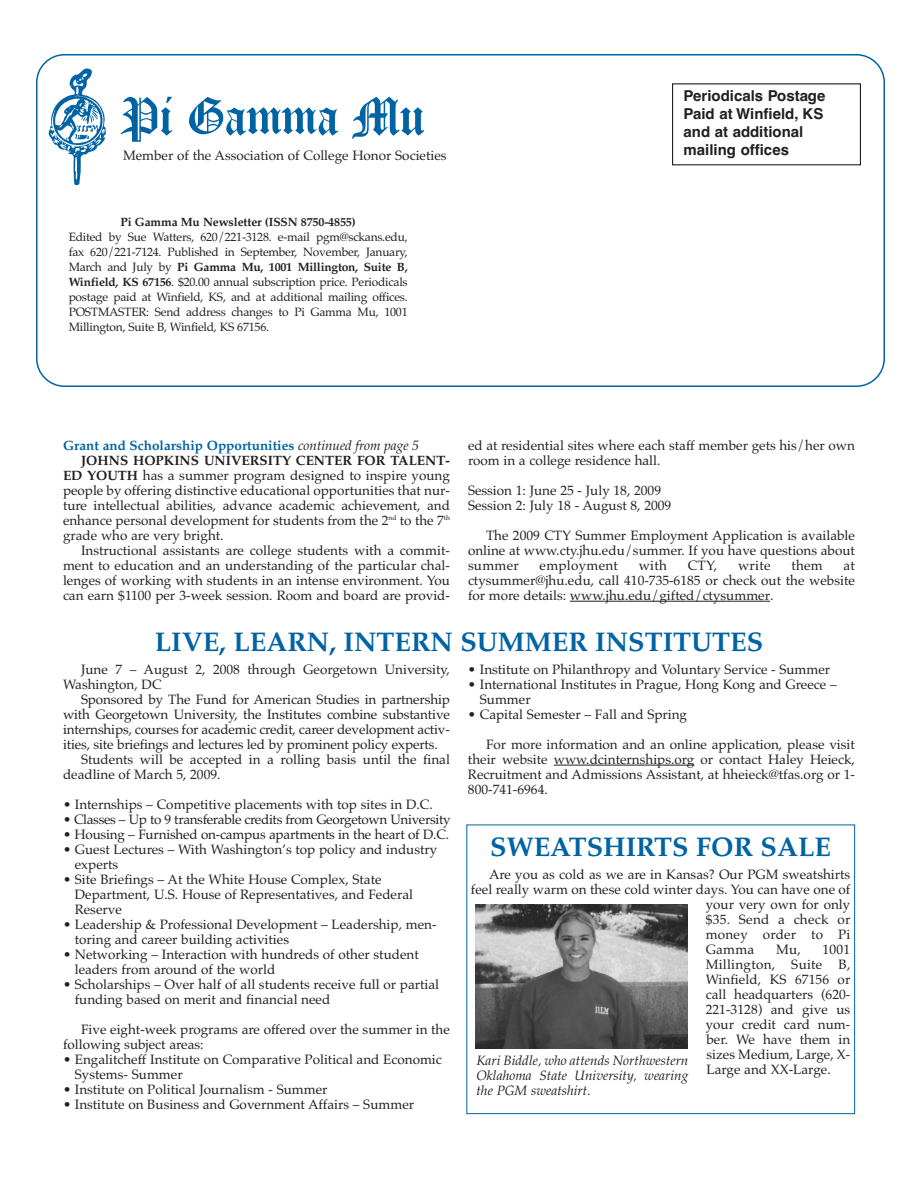
<style>
.page{position:relative;width:918px;height:1188px;background:#fff}
.page>*{position:absolute;margin:0;border:0;box-sizing:border-box;transform-origin:0 0}
.t1{font:700 27px "Palatino";color:#0063a4}
.t2{font:700 15px/18px "Helvetica";color:#231f20}
.t3{font:13.5px/15px "Palatino";color:#231f20}
.t4{font:italic 13.5px/15px "Palatino";color:#231f20;text-align:justify}
.t5{font:13.5px "Palatino";letter-spacing:-.025em;color:#231f20}
.t6{font:700 13.5px "Palatino";color:#0063a4}
.t7{font:13.5px "Palatino";letter-spacing:.02em;color:#231f20}
.t8{font:700 13.5px "Palatino";color:#231f20}
.t9{font:12px/15px "Palatino";letter-spacing:-.02em;color:#231f20;text-align:justify}
.t10{font:700 12px "Palatino";letter-spacing:-.01em;color:#231f20}
.s1{font-weight:700}
.s2{font-weight:400;font-style:italic;color:#231f20}
</style>
<div class="page">
<svg style="left:36px;top:54px;width:849px;height:333px"></svg>
<img style="left:44px;top:67px;width:69px;height:134px">
<div style="left:673px;top:84px;width:187px;height:81px;background:#fff"></div>
<div style="left:672px;top:83px;width:189px;height:82px;border:1px solid #231f20"></div>
<div style="left:67px;top:216px;width:342px;height:144px;background:#fff"></div>
<div style="left:122px;top:146px;width:349px;height:38px;background:#fff"></div>
<svg style="left:120px;top:97px;width:304px;height:45px"></svg>
<hr style="left:570px;top:601px;width:200px;height:1px;background:#231f20">
<hr style="left:554px;top:765px;width:140px;height:1px;background:#231f20">
<div style="left:466px;top:825px;width:389px;height:289px;border:1px solid #0063a4"></div>
<img style="left:476px;top:905px;width:212px;height:144px">
<p class="t3" style="left:123px;top:149px;width:325px">Member of the Association of College Honor Societies</p>
<p class="t10" style="left:121px;top:217px;width:237px">Pi Gamma Mu Newsletter (ISSN 8750-4855)</p>
<p class="t9" style="left:69px;top:231px;width:341px">Edited by Sue Watters, 620/221-3128. e-mail pgm@sckans.edu, fax 620/221-7124. Published in September, November, January, March and July by <span class="s1">Pi Gamma Mu, 1001 Millington, Suite B, Winfield, KS 67156</span>. $20.00 annual subscription price. Periodicals postage paid at Winfield, KS, and at additional mailing offices.<br>POSTMASTER: Send address changes to Pi Gamma Mu, 1001<br>Millington, Suite B, Winfield, KS 67156.</p>
<p class="t2" style="left:684px;top:88px;width:143px">Periodicals Postage<br>Paid at Winfield, KS and at additional mailing offices</p>
<p class="t6" style="left:63px;top:440px;width:358px">Grant and Scholarship Opportunities <span class="s2">continued from page 5</span></p>
<p class="t8" style="left:81px;top:455px;width:370px">JOHNS HOPKINS UNIVERSITY CENTER FOR TALENT-</p>
<p class="t3" style="left:63px;top:469px;width:388px"><span class="s1">ED YOUTH</span> has a summer program designed to inspire young</p>
<p class="t3" style="left:63px;top:484px;width:388px">people by offering distinctive educational opportunities that nur-</p>
<p class="t3" style="left:63px;top:499px;width:388px">ture intellectual abilities, advance academic achievement, and</p>
<p class="t3" style="left:63px;top:514px;width:388px">enhance personal development for students from the 2<sup>nd</sup> to the 7<sup>th</sup></p>
<p class="t3" style="left:63px;top:529px;width:162px">grade who are very bright.</p>
<p class="t3" style="left:81px;top:544px;width:370px">Instructional assistants are college students with a commit-</p>
<p class="t3" style="left:63px;top:559px;width:388px">ment to education and an understanding of the particular chal-</p>
<p class="t3" style="left:63px;top:574px;width:388px">lenges of working with students in an intense environment. You</p>
<p class="t3" style="left:63px;top:589px;width:389px">can earn $1100 per 3-week session. Room and board are provid-</p>
<p class="t3" style="left:468px;top:439px;width:388px">ed at residential sites where each staff member gets his/her own room in a college residence hall.</p>
<p class="t3" style="left:468px;top:484px;width:205px">Session 1: June 25 - July 18, 2009<br>Session 2: July 18 - August 8, 2009</p>
<p class="t3" style="left:468px;top:529px;width:388px;text-align:justify;text-indent:18px">The 2009 CTY Summer Employment Application is available online at www.cty.jhu.edu/summer. If you have questions about summer</p>
<p class="t7" style="left:540px;top:560px;width:80px">employment</p>
<p class="t3" style="left:639px;top:559px;width:30px">with</p>
<p class="t3" style="left:688px;top:559px;width:31px">CTY,</p>
<p class="t3" style="left:738px;top:559px;width:34px">write</p>
<p class="t3" style="left:791px;top:559px;width:33px">them</p>
<p class="t3" style="left:468px;top:559px;width:388px;text-align:justify;text-indent:376px">at ctysummer@jhu.edu, call 410-735-6185 or check out the website for more details: www.jhu.edu/gifted/ctysummer.</p>
<h1 class="t1" style="left:155px;top:632px;width:610px">LIVE, LEARN, INTERN SUMMER INSTITUTES</h1>
<p class="t3" style="left:63px;top:663px;width:388px;text-indent:18px">June 7 – August 2, 2008 through Georgetown University,<br>Washington, DC</p>
<p class="t3" style="left:81px;top:693px;width:370px">Sponsored by The Fund for American Studies in partnership</p>
<p class="t3" style="left:63px;top:708px;width:388px">with Georgetown University, the Institutes combine substantive</p>
<p class="t3" style="left:63px;top:723px;width:388px">internships, courses for academic credit, career development activ-</p>
<p class="t3" style="left:63px;top:738px;width:376px">ities, site briefings and lectures led by prominent policy experts.</p>
<p class="t3" style="left:81px;top:753px;width:370px">Students will be accepted in a rolling basis until the final</p>
<p class="t3" style="left:63px;top:768px;width:159px">deadline of March 5, 2009.</p>
<p class="t3" style="left:63px;top:798px;width:371px">• Internships – Competitive placements with top sites in D.C.</p>
<p class="t5" style="left:63px;top:814px;width:389px">• Classes – Up to 9 transferable credits from Georgetown University</p>
<p class="t3" style="left:63px;top:828px;width:388px">• Housing – Furnished on-campus apartments in the heart of D.C.</p>
<p class="t3" style="left:75px;top:843px;width:364px;text-indent:-12px">• Guest Lectures – With Washington’s top policy and industry experts</p>
<p class="t3" style="left:75px;top:873px;width:340px;text-indent:-12px">• Site Briefings – At the White House Complex, State<br>Department, U.S. House of Representatives, and Federal<br>Reserve</p>
<p class="t3" style="left:75px;top:918px;width:363px;text-indent:-12px">• Leadership &amp; Professional Development – Leadership, men&shy;toring and career building activities</p>
<p class="t3" style="left:75px;top:948px;width:345px;text-indent:-12px">• Networking – Interaction with hundreds of other student leaders from around of the world</p>
<p class="t3" style="left:75px;top:978px;width:366px;text-indent:-12px">• Scholarships – Over half of all students receive full or partial funding based on merit and financial need</p>
<p class="t3" style="left:63px;top:1023px;width:388px;text-indent:18px">Five eight-week programs are offered over the summer in the following subject areas:</p>
<p class="t3" style="left:75px;top:1053px;width:369px;text-indent:-12px">• Engalitcheff Institute on Comparative Political and Economic<br>Systems- Summer</p>
<p class="t3" style="left:63px;top:1083px;width:266px">• Institute on Political Journalism - Summer</p>
<p class="t3" style="left:63px;top:1098px;width:353px">• Institute on Business and Government Affairs – Summer</p>
<p class="t3" style="left:468px;top:663px;width:364px">• Institute on Philanthropy and Voluntary Service - Summer</p>
<p class="t3" style="left:480px;top:678px;width:359px;text-indent:-12px">• International Institutes in Prague, Hong Kong and Greece –<br>Summer</p>
<p class="t3" style="left:468px;top:708px;width:221px">• Capital Semester – Fall and Spring</p>
<p class="t3" style="left:468px;top:738px;width:389px;text-align:justify;text-indent:18px">For more information and an online application, please visit their website www.dcinternships.org or contact Haley Heieck, Recruitment and Admissions Assistant, at hheieck@tfas.org or 1- 800-741-6964.</p>
<h1 class="t1" style="left:490px;top:836px;width:342px">SWEATSHIRTS FOR SALE</h1>
<p class="t3" style="left:489px;top:869px;width:363px">Are you as cold as we are in Kansas? Our PGM sweatshirts</p>
<p class="t3" style="left:471px;top:884px;width:381px">feel really warm on these cold winter days. You can have one of</p>
<p class="t3" style="left:706px;top:899px;width:146px">your very own for only</p>
<p class="t7" style="left:706px;top:915px;width:146px">$35. Send a check or</p>
<p class="t7" style="left:706px;top:930px;width:146px">money order to Pi</p>
<p class="t3" style="left:706px;top:944px;width:50px">Gamma</p>
<p class="t3" style="left:776px;top:944px;width:26px">Mu,</p>
<p class="t3" style="left:706px;top:944px;width:146px;text-align:justify;text-indent:117px">1001<br>Millington, Suite B, Winfield, KS 67156 or call headquarters (620- 221-3128) and give us your credit card num&shy;ber. We have them in sizes Medium, Large, X-Large and XX-Large.</p>
<p class="t4" style="left:476px;top:1054px;width:214px">Kari Biddle, who attends Northwestern Oklahoma State University, wearing the PGM sweatshirt.</p>
</div>
